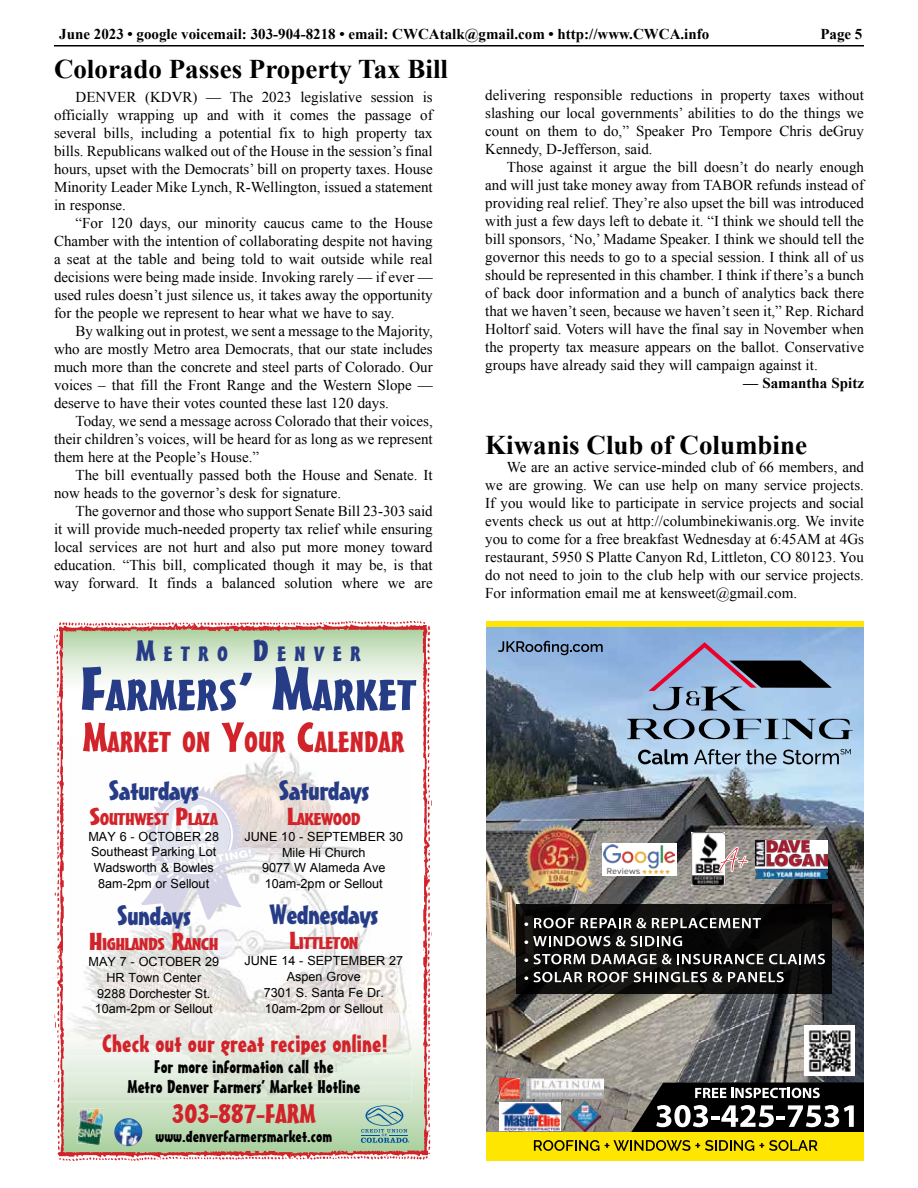
<style>
.page{position:relative;width:918px;height:1188px;background:#fff}
.page>*{position:absolute;margin:0;border:0;box-sizing:border-box;transform-origin:0 0}
.t1{font:42.15px "Mister Earl BT";color:#273c86;scale:1.42 1}
.t2{font:28.2px "Mister Earl BT";color:#d2232a;scale:1.3 1}
.t3{font:27.3px "Mister Earl BT";letter-spacing:-.02em;color:#273c86;scale:1.26 1}
.t4{font:700 27px "Times New Roman";color:#000}
.t5{font:26.25px "Mister Earl BT";color:#d2232a;scale:1.3 1}
.t6{font:24px "Mister Earl BT";color:#d2232a;scale:1.2 1}
.t7{font:20.1px "Mister Earl BT";letter-spacing:.285em;color:#273c86;scale:1.42 1}
.t8{font:17.85px/19.4px "Mister Earl BT";color:#000;text-align:center;scale:1.2 1}
.t9{font:16.65px "Mister Earl BT";letter-spacing:-.03em;color:#d2232a;scale:1.52 1}
.t10{font:16.5px "Mister Earl BT";color:#000;scale:1.2 1}
.t11{font:15px/18px "Times New Roman";color:#000;text-align:justify}
.t12{font:700 15px "Times New Roman";color:#000}
.t13{font:12.6px/15.9px "Arial";color:#000;text-align:center}
.s1{font-size:28.8px}
.s2{font-size:60.15px}
.s3{font-size:40.2px}
.s4{font-size:23.7px}
</style>
<div class="page">
<hr style="left:54px;top:45px;width:810px;height:1px;background:#000">
<img style="left:82px;top:751px;width:325px;height:261px">
<svg style="left:66px;top:633px;width:355px;height:49px"></svg>
<svg style="left:66px;top:1012px;width:355px;height:136px"></svg>
<img style="left:54px;top:630px;width:12px;height:525px">
<img style="left:60px;top:1148px;width:367px;height:13px">
<img style="left:421px;top:626px;width:11px;height:528px">
<img style="left:59px;top:621px;width:369px;height:12px">
<img style="left:77px;top:1109px;width:27px;height:36px">
<svg style="left:361px;top:1105px;width:48px;height:38px"></svg>
<img style="left:114px;top:1118px;width:28px;height:28px;border-radius:14px">
<img style="left:486px;top:627px;width:378px;height:505px">
<img style="left:500px;top:1078px;width:104px;height:21px">
<div style="left:486px;top:621px;width:378px;height:6px;background:#ffe600"></div>
<svg style="left:649px;top:642px;width:183px;height:68px"></svg>
<svg style="left:627px;top:719px;width:226px;height:20px"></svg>
<svg style="left:638px;top:749px;width:50px;height:15px"></svg>
<svg style="left:694px;top:749px;width:83px;height:15px"></svg>
<svg style="left:783px;top:749px;width:68px;height:15px"></svg>
<img style="left:521px;top:824px;width:74px;height:70px">
<svg style="left:602px;top:843px;width:75px;height:33px"></svg>
<img style="left:604px;top:845px;width:71px;height:28px">
<img style="left:692px;top:833px;width:32px;height:53px">
<svg style="left:719px;top:847px;width:29px;height:25px"></svg>
<img style="left:755px;top:840px;width:73px;height:38px">
<img style="left:804px;top:1025px;width:51px;height:50px">
<img style="left:500px;top:1102px;width:60px;height:28px">
<img style="left:570px;top:1101px;width:30px;height:30px">
<div style="left:486px;top:1132px;width:378px;height:29px;background:#ffe600"></div>
<svg style="left:534px;top:1140px;width:65px;height:11px"></svg>
<svg style="left:498px;top:641px;width:105px;height:14px"></svg>
<svg style="left:605px;top:1082px;width:259px;height:69px"></svg>
<svg style="left:517px;top:904px;width:315px;height:90px;fill:#0d0d0c"></svg>
<svg style="left:524px;top:922px;width:4px;height:4px"></svg>
<svg style="left:534px;top:918px;width:40px;height:10px"></svg>
<svg style="left:581px;top:918px;width:65px;height:10px"></svg>
<svg style="left:652px;top:918px;width:109px;height:10px"></svg>
<svg style="left:524px;top:936px;width:86px;height:10px"></svg>
<svg style="left:616px;top:936px;width:66px;height:10px"></svg>
<svg style="left:524px;top:958px;width:4px;height:4px"></svg>
<svg style="left:534px;top:954px;width:51px;height:10px"></svg>
<svg style="left:591px;top:954px;width:172px;height:10px"></svg>
<svg style="left:769px;top:954px;width:56px;height:10px"></svg>
<svg style="left:524px;top:976px;width:4px;height:4px"></svg>
<svg style="left:534px;top:972px;width:48px;height:10px"></svg>
<svg style="left:588px;top:972px;width:40px;height:10px"></svg>
<svg style="left:634px;top:972px;width:73px;height:10px"></svg>
<svg style="left:713px;top:972px;width:9px;height:10px"></svg>
<svg style="left:728px;top:972px;width:56px;height:10px"></svg>
<svg style="left:141px;top:785px;width:115px;height:137px"></svg>
<p class="t12" style="left:59px;top:23px;width:652px">June 2023 • google voicemail: 303-904-8218 • email: CWCAtalk@gmail.com • http://www.CWCA.info</p>
<p class="t12" style="left:820px;top:23px;width:44px">Page 5</p>
<h3 class="t4" style="left:54px;top:50px;width:396px">Colorado Passes Property Tax Bill</h3>
<p class="t11" style="left:54px;top:88px;width:380px;text-indent:22px">DENVER (KDVR) — The 2023 legislative session is officially wrapping up and with it comes the passage of several bills, including a potential fix to high property tax bills. Republicans walked out of the House in the session’s final hours, upset with the Democrats’ bill on property taxes. House Minority Leader Mike Lynch, R-Wellington, issued a statement in response.</p>
<p class="t11" style="left:54px;top:214px;width:380px;text-indent:22px">“For 120 days, our minority caucus came to the House Chamber with the intention of collaborating despite not having a seat at the table and being told to wait outside while real decisions were being made inside. Invoking rarely — if ever — used rules doesn’t just silence us, it takes away the opportunity for the people we represent to hear what we have to say.</p>
<p class="t11" style="left:54px;top:322px;width:380px;text-indent:22px">By walking out in protest, we sent a message to the Majority, who are mostly Metro area Democrats, that our state includes much more than the concrete and steel parts of Colorado. Our voices – that fill the Front Range and the Western Slope — deserve to have their votes counted these last 120 days.</p>
<p class="t11" style="left:54px;top:412px;width:380px;text-indent:22px">Today, we send a message across Colorado that their voices, their children’s voices, will be heard for as long as we represent them here at the People’s House.”</p>
<p class="t11" style="left:54px;top:466px;width:380px;text-indent:22px">The bill eventually passed both the House and Senate. It now heads to the governor’s desk for signature.</p>
<p class="t11" style="left:54px;top:502px;width:380px;text-indent:22px">The governor and those who support Senate Bill 23-303 said it will provide much-needed property tax relief while ensuring local services are not hurt and also put more money toward education. “This bill, complicated though it may be, is that way forward. It finds a balanced solution where we are</p>
<h3 class="t7" style="left:136px;top:642px;width:160px"><span class="s1">M</span>ETRO <span class="s1">D</span>ENVER</h3>
<h1 class="t1" style="left:80px;top:670px;width:238px"><span class="s2">F</span>ARMERS<span class="s2">’ M</span>ARKET</h1>
<h2 class="t2" style="left:83px;top:724px;width:249px"><span class="s3">M</span>ARKET ON <span class="s3">Y</span>OUR <span class="s3">C</span>ALENDAR</h2>
<h3 class="t3" style="left:109px;top:773px;width:73px">Saturdays</h3>
<p class="t9" style="left:89px;top:809px;width:86px"><span class="s4">S</span>OUTHWEST <span class="s4">P</span>LAZA</p>
<p class="t13" style="left:88px;top:828px;width:132px">MAY 6 - OCTOBER 28<br>Southeast Parking Lot<br>Wadsworth &amp; Bowles<br>8am-2pm or Sellout</p>
<h3 class="t3" style="left:117px;top:899px;width:60px">Sundays</h3>
<p class="t9" style="left:89px;top:934px;width:87px"><span class="s4">H</span>IGHLANDS <span class="s4">R</span>ANCH</p>
<p class="t13" style="left:89px;top:954px;width:132px">MAY 7 - OCTOBER 29<br>HR Town Center<br>9288 Dorchester St.<br>10am-2pm or Sellout</p>
<h3 class="t3" style="left:279px;top:773px;width:73px">Saturdays</h3>
<p class="t9" style="left:287px;top:809px;width:50px"><span class="s4">L</span>AKEWOOD</p>
<p class="t13" style="left:244px;top:828px;width:160px">JUNE 10 - SEPTEMBER 30<br>Mile Hi Church<br>9077 W Alameda Ave<br>10am-2pm or Sellout</p>
<h3 class="t3" style="left:270px;top:898px;width:88px">Wednesdays</h3>
<p class="t9" style="left:289px;top:933px;width:47px"><span class="s4">L</span>ITTLETON</p>
<p class="t13" style="left:245px;top:953px;width:160px">JUNE 14 - SEPTEMBER 27<br>Aspen Grove<br>7301 S. Santa Fe Dr.<br>10am-2pm or Sellout</p>
<h3 class="t6" style="left:102px;top:1029px;width:239px">Check out our great recipes online!</h3>
<p class="t8" style="left:127px;top:1057px;width:196px">For more information call the<br>Metro Denver Farmers’ Market Hotline</p>
<h3 class="t5" style="left:172px;top:1098px;width:112px">303-887-FARM</h3>
<p class="t10" style="left:156px;top:1126px;width:149px">www.denverfarmersmarket.com</p>
<p class="t11" style="left:485px;top:86px;width:380px">delivering responsible reductions in property taxes without slashing our local governments’ abilities to do the things we count on them to do,” Speaker Pro Tempore Chris deGruy Kennedy, D-Jefferson, said.</p>
<p class="t11" style="left:485px;top:158px;width:380px;text-indent:22px">Those against it argue the bill doesn’t do nearly enough and will just take money away from TABOR refunds instead of providing real relief. They’re also upset the bill was introduced with just a few days left to debate it. “I think we should tell the bill sponsors, ‘No,’ Madame Speaker. I think we should tell the governor this needs to go to a special session. I think all of us should be represented in this chamber. I think if there’s a bunch of back door information and a bunch of analytics back there that we haven’t seen, because we haven’t seen it,” Rep. Richard Holtorf said. Voters will have the final say in November when the property tax measure appears on the ballot. Conservative groups have already said they will campaign against it.</p>
<p class="t12" style="left:743px;top:373px;width:122px">— Samantha Spitz</p>
<h3 class="t4" style="left:485px;top:427px;width:323px">Kiwanis Club of Columbine</h3>
<p class="t11" style="left:485px;top:458px;width:380px;text-indent:22px">We are an active service-minded club of 66 members, and we are growing. We can use help on many service projects.<br>If you would like to participate in service projects and social events check us out at http://columbinekiwanis.org. We invite you to come for a free breakfast Wednesday at 6:45AM at 4Gs restaurant, 5950 S Platte Canyon Rd, Littleton, CO 80123. You do not need to join to the club help with our service projects.<br>For information email me at kensweet@gmail.com.</p>
</div>
